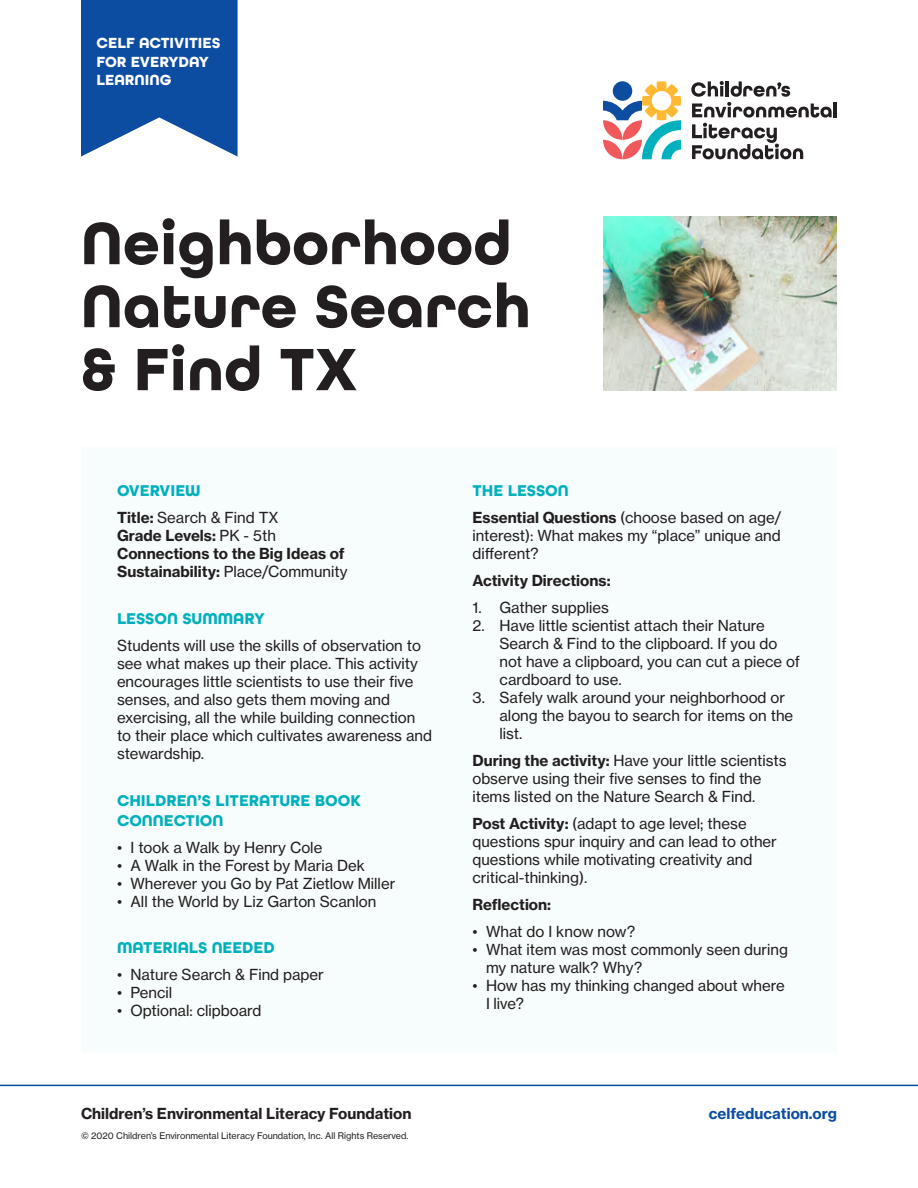
<style>
.page{position:relative;width:918px;height:1188px;background:#fff}
.page>*{position:absolute;margin:0;border:0;box-sizing:border-box;transform-origin:0 0}
.head{font:700 63px/63px "All Round Gothic";color:#231f20}
.t1{font:700 16.5px/19.8px "All Round Gothic";color:#00b0bc}
.Subhead{font:700 15.45px/18.6px "All Round Gothic";color:#fff}
.Copy{font:15px/18px "N Haas Grotesk TX Pro 55 Rg";color:#231f20}
.Copy-2{font:15px/18px "N Haas Grotesk TX Pro 75 Bd";color:#231f20}
.t2{font:15px "N Haas Grotesk TX Pro 75 Bd";color:#0d4da1}
.t3{font:9px "N Haas Grotesk TX Pro 55 Rg";color:#231f20}
.s1{font-family:"N Haas Grotesk TX Pro 55 Rg"}
.s2{font-family:"N Haas Grotesk TX Pro 75 Bd"}
</style>
<div class="page">
<hr style="left:0;top:1085px;width:918px;height:1px;background:#0d4da1">
<svg style="left:603px;top:81px;width:78px;height:78px"></svg>
<hr style="left:834px;top:102px;width:3px;height:15px;background:#231f20">
<svg style="left:691px;top:81px;width:141px;height:78px"></svg>
<div style="left:81px;top:448px;width:756px;height:605px;background:#f7fcfc"></div>
<svg style="left:81px;top:0;width:157px;height:157px;background:#2c64ad"></svg>
<img style="left:603px;top:216px;width:234px;height:174px">
<p class="Subhead" style="left:96px;top:34px;width:125px">CELF ACTIVITIES<br>FOR EVERYDAY<br>LEARNING</p>
<p class="head" style="left:81px;top:212px;width:451px">Neighborhood<br>Nature Search &amp; Find TX</p>
<p class="t1" style="left:117px;top:481px;width:85px">OVERVIEW</p>
<p class="Copy-2" style="left:117px;top:509px;width:232px">Title: <span class="s1">Search &amp; Find TX<br></span>Grade Levels: <span class="s1">PK - 5th<br></span>Connections to the Big Ideas of<br>Sustainability: <span class="s1">Place/Community</span></p>
<p class="t1" style="left:117px;top:609px;width:149px">LESSON SUMMARY</p>
<p class="Copy" style="left:117px;top:636px;width:317px">Students will use the skills of observation to see what makes up their place. This activity encourages little scientists to use their five senses, and also gets them moving and exercising, all the while building connection to their place which cultivates awareness and stewardship.</p>
<p class="t1" style="left:117px;top:791px;width:245px">CHILDREN’S LITERATURE BOOK<br>CONNECTION</p>
<p class="Copy" style="left:117px;top:838px;width:207px">• I took a Walk by Henry Cole</p>
<p class="Copy" style="left:117px;top:856px;width:249px">• A Walk in the Forest by Maria Dek</p>
<p class="Copy" style="left:117px;top:874px;width:280px">• Wherever you Go by Pat Zietlow Miller</p>
<p class="Copy" style="left:117px;top:892px;width:261px">• All the World by Liz Garton Scanlon</p>
<p class="t1" style="left:117px;top:938px;width:159px">MATERIALS NEEDED</p>
<p class="Copy" style="left:117px;top:966px;width:208px">• Nature Search &amp; Find paper</p>
<p class="Copy" style="left:117px;top:984px;width:57px">• Pencil</p>
<p class="Copy" style="left:117px;top:1002px;width:146px">• Optional: clipboard</p>
<p class="t1" style="left:472px;top:481px;width:98px">THE LESSON</p>
<p class="Copy" style="left:472px;top:509px;width:310px;text-align:justify"><span class="s2">Essential Questions</span> (choose based on age/ interest): What makes my “place” unique and different?</p>
<p class="Copy-2" style="left:472px;top:572px;width:140px">Activity Directions:</p>
<p class="Copy" style="left:472px;top:599px;width:138px">1. Gather supplies</p>
<p class="Copy" style="left:500px;top:617px;width:302px;text-indent:-27px">2. Have little scientist attach their Nature Search &amp; Find to the clipboard. If you do not have a clipboard, you can cut a piece of cardboard to use.</p>
<p class="Copy" style="left:500px;top:689px;width:295px;text-indent:-27px">3. Safely walk around your neighborhood or along the bayou to search for items on the list.</p>
<p class="Copy" style="left:472px;top:752px;width:316px"><span class="s2">During the activity:</span> Have your little scientists observe using their five senses to find the items listed on the Nature Search &amp; Find.</p>
<p class="Copy" style="left:472px;top:815px;width:306px"><span class="s2">Post Activity:</span> (adapt to age level; these questions spur inquiry and can lead to other questions while motivating creativity and critical-thinking).</p>
<p class="Copy-2" style="left:472px;top:896px;width:80px">Reflection:</p>
<p class="Copy" style="left:472px;top:923px;width:164px">• What do I know now?</p>
<p class="Copy" style="left:486px;top:941px;width:304px;text-indent:-14px">• What item was most commonly seen during my nature walk? Why?</p>
<p class="Copy" style="left:486px;top:977px;width:300px;text-indent:-14px">• How has my thinking changed about where<br>I live?</p>
<p class="Copy-2" style="left:81px;top:1104px;width:332px">Children’s Environmental Literacy Foundation</p>
<p class="t2" style="left:709px;top:1104px;width:130px">celfeducation.org</p>
<p class="t3" style="left:81px;top:1130px;width:329px">© 2020 Children’s Environmental Literacy Foundation, Inc. All Rights Reserved.</p>
</div>
